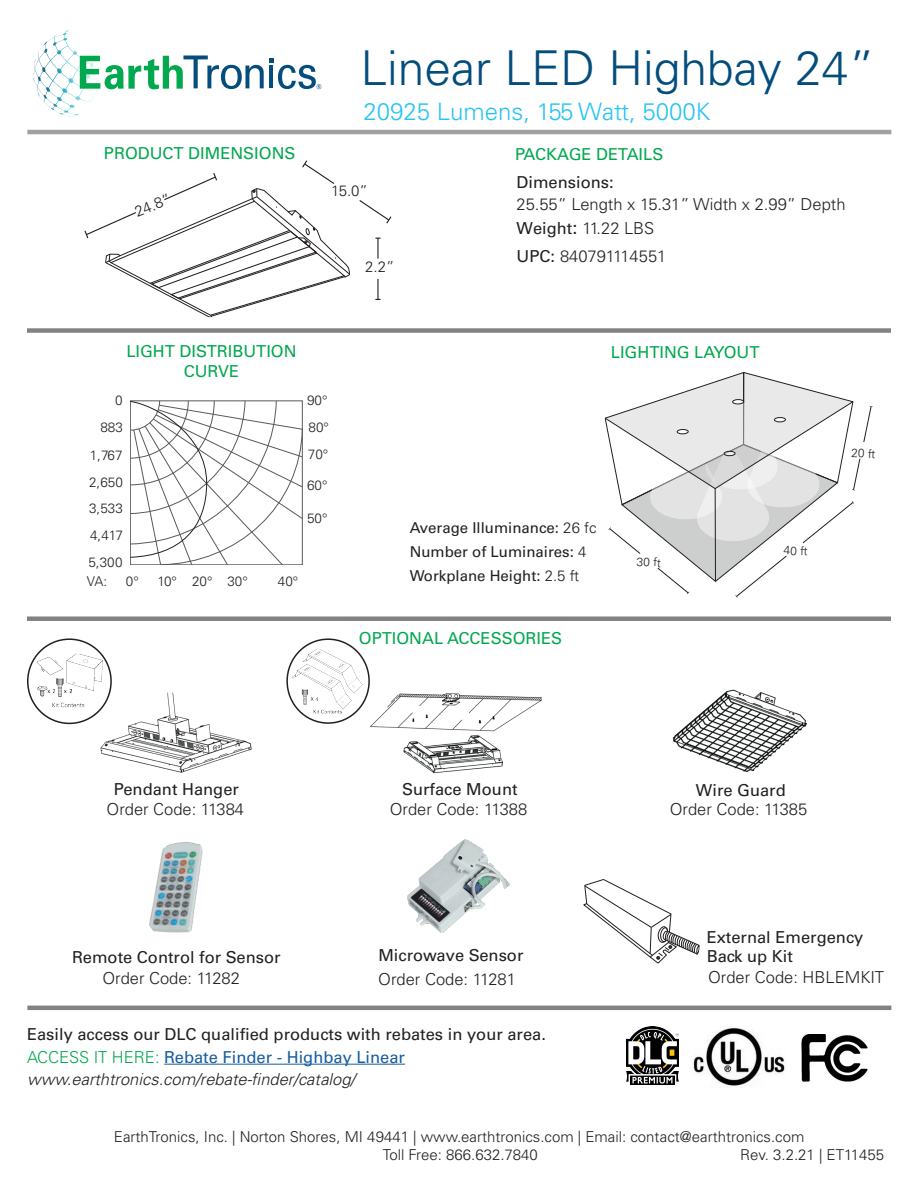
<style>
.page{position:relative;width:918px;height:1188px;background:#fff}
.page>*{position:absolute;margin:0;border:0;box-sizing:border-box;transform-origin:0 0}
.t1{font:300 48px "Univers LT Std";color:#034d7c}
.t2{font:300 24px "Univers LT Std";color:#27c3f3}
.t3{font:300 16.5px/24.3px "Univers LT Std";color:#231f20}
.t4{font:16.5px "Univers LT Std";color:#231f20}
.t5{font:16.5px/28.2px "Univers LT Std";color:#00a84e}
.t6{font:italic 300 16.5px "Univers LT Std";color:#231f20}
.t7{font:16.5px "Univers LT Std";color:#175d9e}
.t8{font:300 15px "Univers LT Std";color:#231f20}
.t9{font:15px "Univers LT Std";color:#231f20}
.t10{font:300 13.5px "Univers LT Std";color:#231f20}
.t11{font:300 12px "Univers LT Std";color:#231f20}
.s1{color:#231f20}
.s2{font-weight:400}
.s3{font-weight:400;font-size:18px}
.s4{font-weight:300}
.s5{font-weight:300;color:#00a84e}
</style>
<div class="page">
<svg style="left:604px;top:372px;width:269px;height:226px"></svg>
<svg style="left:359px;top:200px;width:33px;height:24px"></svg>
<svg style="left:84px;top:160px;width:267px;height:158px"></svg>
<svg style="left:34px;top:31px;width:34px;height:46px"></svg>
<svg style="left:80px;top:55px;width:241px;height:34px"></svg>
<hr style="left:27px;top:130px;width:864px;height:4px;background:#a1a0a2">
<hr style="left:27px;top:1006px;width:864px;height:4px;background:#828284">
<div style="left:27px;top:616px;width:864px;height:5px;background:#828284"></div>
<div style="left:27px;top:328px;width:864px;height:5px;background:#828284"></div>
<img style="left:801px;top:1034px;width:67px;height:47px">
<img style="left:693px;top:1028px;width:92px;height:58px">
<hr style="left:164px;top:1064px;width:241px;height:1px;background:#175d9e">
<svg style="left:130px;top:401px;width:172px;height:164px"></svg>
<hr style="left:377px;top:279px;width:2px;height:20px;background:#231f20">
<hr style="left:377px;top:238px;width:2px;height:21px;background:#231f20">
<svg style="left:583px;top:879px;width:117px;height:85px"></svg>
<img style="left:407px;top:840px;width:103px;height:92px">
<img style="left:149px;top:842px;width:54px;height:91px">
<img style="left:100px;top:688px;width:151px;height:85px">
<img style="left:370px;top:693px;width:172px;height:81px">
<img style="left:672px;top:689px;width:135px;height:83px">
<img style="left:291px;top:649px;width:72px;height:66px">
<div style="left:286px;top:638px;width:84px;height:86px;border:2px solid #231f20;border-radius:50%"></div>
<img style="left:36px;top:654px;width:67px;height:55px">
<div style="left:27px;top:638px;width:85px;height:86px;border:2px solid #231f20;border-radius:50%"></div>
<img style="left:627px;top:1027px;width:52px;height:57px">
<p class="t5" style="left:104px;top:140px;width:193px">PRODUCT DIMENSIONS</p>
<p class="t8" style="left:132px;top:204px;width:39px;rotate:-22deg">24.8”</p>
<p class="t1" style="left:361px;top:39px;width:516px">Linear LED Highbay 24”</p>
<p class="t2" style="left:364px;top:97px;width:348px">20925 Lumens, 155 Watt, 5000K</p>
<p class="t8" style="left:331px;top:182px;width:38px">15.0”</p>
<p class="t8" style="left:365px;top:258px;width:31px">2.2”</p>
<p class="t5" style="left:515px;top:140px;width:150px">PACKAGE DETAILS<br><span class="s1">Dimensions:</span></p>
<p class="t3" style="left:517px;top:192px;width:331px">25.55” Length x 15.31” Width x 2.99” Depth<br><span class="s2">Weight</span><span class="s3">:</span> 11.22 LBS</p>
<p class="t3" style="left:517px;top:244px;width:151px"><span class="s2">UPC:</span> 840791114551</p>
<p class="t5" style="left:126px;top:337px;width:172px">LIGHT DISTRIBUTION</p>
<p class="t5" style="left:611px;top:338px;width:150px">LIGHTING LAYOUT</p>
<p class="t5" style="left:184px;top:357px;width:57px">CURVE</p>
<p class="t10" style="left:115px;top:392px;width:9px">0</p>
<p class="t10" style="left:100px;top:419px;width:24px">883</p>
<p class="t10" style="left:90px;top:447px;width:34px">1,767</p>
<p class="t10" style="left:89px;top:474px;width:35px">2,650</p>
<p class="t10" style="left:89px;top:500px;width:35px">3,533</p>
<p class="t10" style="left:90px;top:527px;width:34px">4,417</p>
<p class="t10" style="left:88px;top:554px;width:36px">5,300</p>
<p class="t10" style="left:87px;top:573px;width:22px">VA:</p>
<p class="t10" style="left:126px;top:573px;width:14px">0°</p>
<p class="t10" style="left:158px;top:573px;width:92px">10° 20° 30°</p>
<p class="t10" style="left:278px;top:573px;width:22px">40°</p>
<p class="t10" style="left:307px;top:392px;width:22px">90°</p>
<p class="t10" style="left:309px;top:419px;width:22px">80°</p>
<p class="t10" style="left:308px;top:446px;width:22px">70°</p>
<p class="t10" style="left:307px;top:477px;width:22px">60°</p>
<p class="t10" style="left:307px;top:510px;width:22px">50°</p>
<p class="t9" style="left:410px;top:519px;width:188px">Average Illuminance: <span class="s4">26 fc</span></p>
<p class="t9" style="left:410px;top:543px;width:178px">Number of Luminaires: <span class="s4">4</span></p>
<p class="t9" style="left:410px;top:567px;width:171px">Workplane Height: <span class="s4">2.5 ft</span></p>
<p class="t5" style="left:359px;top:625px;width:205px">OPTIONAL ACCESSORIES</p>
<p class="t11" style="left:637px;top:554px;width:26px;rotate:3deg">30 ft</p>
<p class="t11" style="left:784px;top:543px;width:26px;rotate:3deg">40 ft</p>
<p class="t11" style="left:852px;top:445px;width:26px;rotate:3deg">20 ft</p>
<p class="t4" style="left:114px;top:780px;width:127px">Pendant Hanger</p>
<p class="t3" style="left:107px;top:797px;width:139px">Order Code: 11384</p>
<p class="t4" style="left:402px;top:780px;width:117px">Surface Mount</p>
<p class="t3" style="left:390px;top:797px;width:139px">Order Code: 11388</p>
<p class="t4" style="left:696px;top:780px;width:91px">Wire Guard</p>
<p class="t3" style="left:670px;top:797px;width:139px">Order Code: 11385</p>
<p class="t4" style="left:707px;top:927px;width:158px">External Emergency</p>
<p class="t4" style="left:72px;top:948px;width:210px">Remote Control for Sensor</p>
<p class="t4" style="left:378px;top:945px;width:147px">Microwave Sensor</p>
<p class="t4" style="left:707px;top:947px;width:88px">Back up Kit</p>
<p class="t3" style="left:102px;top:966px;width:139px">Order Code: 11282</p>
<p class="t3" style="left:378px;top:967px;width:139px">Order Code: 11281</p>
<p class="t3" style="left:708px;top:965px;width:177px">Order Code: HBLEMKIT</p>
<p class="t4" style="left:27px;top:1024px;width:520px">Easily access our DLC qualified products with rebates in your area.</p>
<p class="t7" style="left:27px;top:1047px;width:380px"><span class="s5">ACCESS IT HERE:</span> Rebate Finder - Highbay Linear</p>
<p class="t6" style="left:27px;top:1069px;width:330px">www.earthtronics.com/rebate-finder/catalog/</p>
<p class="t8" style="left:114px;top:1127px;width:692px">EarthTronics, Inc. | Norton Shores, MI 49441 | www.earthtronics.com | Email: contact@earthtronics.com</p>
<p class="t8" style="left:383px;top:1145px;width:157px">Toll Free: 866.632.7840</p>
<p class="t8" style="left:740px;top:1146px;width:145px">Rev. 3.2.21 | ET11455</p>
</div>
